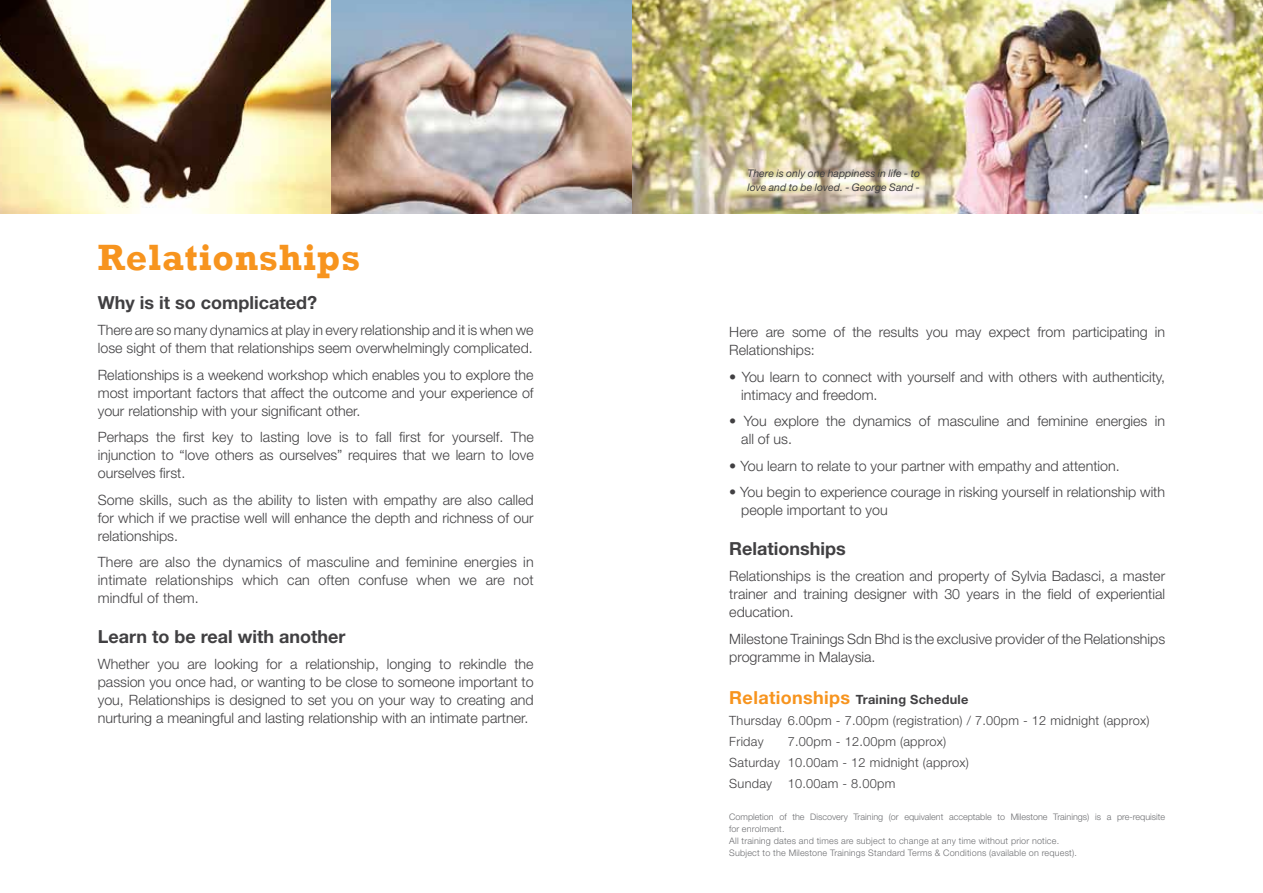
<style>
.page{position:relative;width:1263px;height:893px;background:#fff}
.page>*{position:absolute;margin:0;border:0;box-sizing:border-box;transform-origin:0 0}
.t1{font:700 37.5px "Rockwell";letter-spacing:.02em;color:#f7941e}
.t2{font:700 18px "Helvetica Neue";color:#414042}
.t3{font:300 14.25px/18px "Helvetica Neue";color:#414042}
.t4{font:300 12.75px/21px "Helvetica Neue";letter-spacing:.02em;color:#414042}
.t5{font:italic 10.5px/13.5px "Helvetica Neue";color:#414042}
.t6{font:300 9px/12px "Helvetica Neue";letter-spacing:.02em;color:#6d6e71}
.s1{font-weight:700;font-size:18px;color:#f7941e}
.s2{font-weight:700}
</style>
<div class="page">
<img style="left:330px;top:0;width:933px;height:214px">
<img style="left:0;top:0;width:330px;height:214px">
<h1 class="t1" style="left:98px;top:234px;width:264px">Relationships</h1>
<p class="t2" style="left:98px;top:291px;width:221px">Why is it so complicated?</p>
<p class="t3" style="left:98px;top:321px;width:437px">There are so many dynamics at play in every relationship and it is when we lose sight of them that relationships seem overwhelmingly complicated.</p>
<p class="t3" style="left:98px;top:366px;width:437px;text-align:justify">Relationships is a weekend workshop which enables you to explore the most important factors that affect the outcome and your experience of your relationship with your significant other.</p>
<p class="t3" style="left:98px;top:428px;width:437px;text-align:justify">Perhaps the first key to lasting love is to fall first for yourself. The injunction to “love others as ourselves” requires that we learn to love ourselves first.</p>
<p class="t3" style="left:98px;top:491px;width:437px;text-align:justify">Some skills, such as the ability to listen with empathy are also called for which if we practise well will enhance the depth and richness of our relationships.</p>
<p class="t3" style="left:98px;top:553px;width:437px;text-align:justify">There are also the dynamics of masculine and feminine energies in intimate relationships which can often confuse when we are not mindful of them.</p>
<p class="t2" style="left:98px;top:625px;width:249px">Learn to be real with another</p>
<p class="t3" style="left:98px;top:655px;width:437px;text-align:justify">Whether you are looking for a relationship, longing to rekindle the passion you once had, or wanting to be close to someone important to you, Relationships is designed to set you on your way to creating and nurturing a meaningful and lasting relationship with an intimate partner.</p>
<p class="t5" style="left:747px;top:167px;width:174px">There is only one happiness in life - to love and to be loved. - George Sand -</p>
<p class="t3" style="left:729px;top:323px;width:437px">Here are some of the results you may expect from participating in<br>Relationships:</p>
<p class="t3" style="left:741px;top:367px;width:425px;text-indent:-12px">• You learn to connect with yourself and with others with authenticity, intimacy and freedom.</p>
<p class="t3" style="left:741px;top:412px;width:425px;text-indent:-12px">• You explore the dynamics of masculine and feminine energies in all of us.</p>
<p class="t3" style="left:729px;top:456px;width:392px">• You learn to relate to your partner with empathy and attention.</p>
<p class="t3" style="left:741px;top:483px;width:425px;text-indent:-12px">• You begin to experience courage in risking yourself in relationship with people important to you</p>
<p class="t2" style="left:729px;top:537px;width:118px">Relationships</p>
<p class="t3" style="left:729px;top:567px;width:437px;text-align:justify">Relationships is the creation and property of Sylvia Badasci, a master trainer and training designer with 30 years in the field of experiential education.</p>
<p class="t3" style="left:729px;top:629px;width:437px">Milestone Trainings Sdn Bhd is the exclusive provider of the Relationships programme in Malaysia.</p>
<p class="t4" style="left:729px;top:689px;width:422px"><span class="s1">Relationships</span> <span class="s2">Training Schedule<br></span>Thursday 6.00pm - 7.00pm (registration) / 7.00pm - 12 midnight (approx)<br>Friday</p>
<p class="t4" style="left:729px;top:731px;width:241px;text-indent:58px">7.00pm - 12.00pm (approx)<br>Saturday 10.00am - 12 midnight (approx)<br>Sunday 10.00am - 8.00pm</p>
<p class="t6" style="left:729px;top:811px;width:437px">Completion of the Discovery Training (or equivalent acceptable to Milestone Trainings) is a pre-requisite for enrolment.<br>All training dates and times are subject to change at any time without prior notice.<br>Subject to the Milestone Trainings Standard Terms &amp; Conditions (available on request).</p>
</div>
